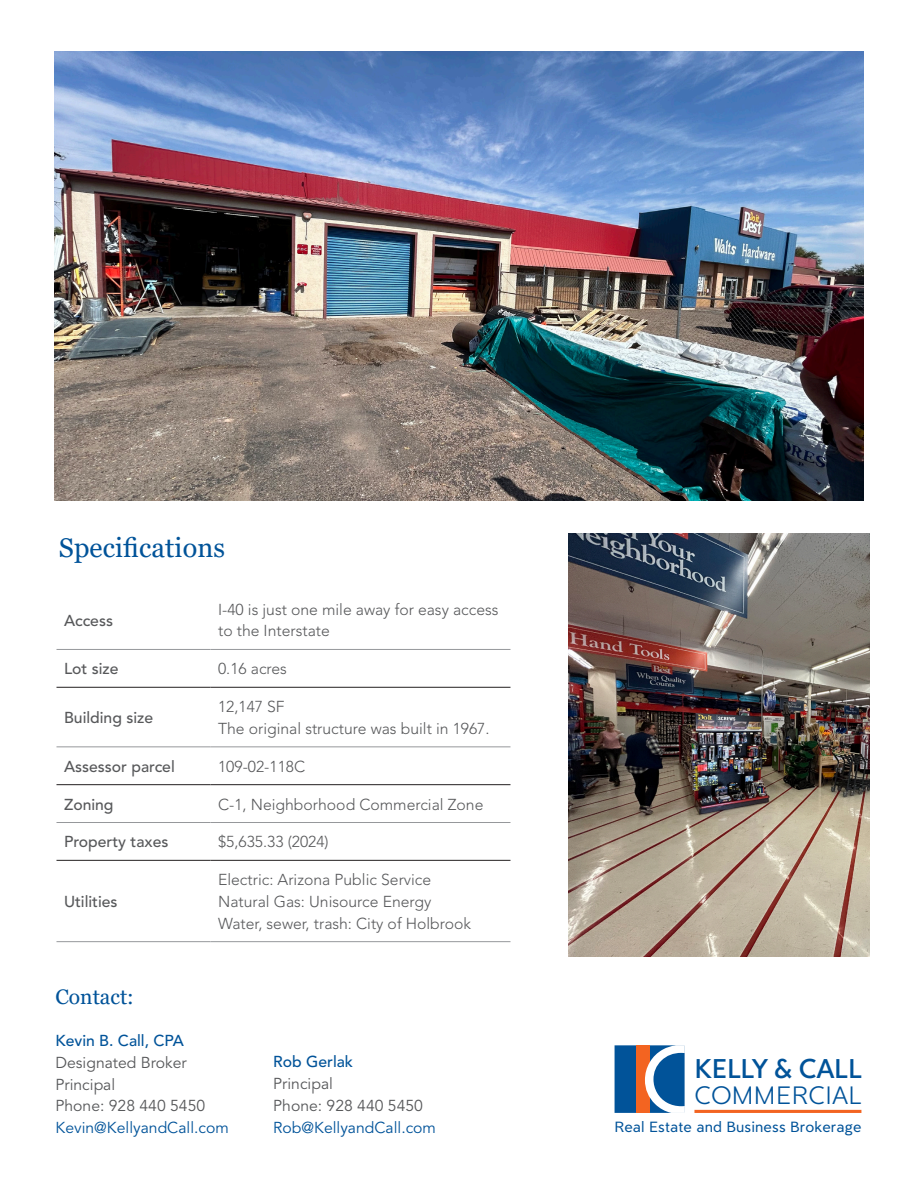
<style>
.page{position:relative;width:918px;height:1188px;background:#fff}
.page>*{position:absolute;margin:0;border:0;box-sizing:border-box;transform-origin:0 0}
.t1{font:500 28.35px "Clarika Geometric";letter-spacing:-.005em;color:#015399}
.Headline{font:27px "Georgia";letter-spacing:.005em;color:#015399}
.t2{font:300 26.25px "Clarika Grotesque";letter-spacing:.02em;color:#015399}
.Body{font:21px "Georgia";color:#015399}
.Specs-Value{font:300 15.75px/21.8px "Avenir LT Pro";color:#57585a}
.Table_1_Label{font:300 15.75px "Avenir LT Pro";color:#57585a}
.Specs-Label{font:500 15.75px "Avenir LT Pro";color:#57585a}
.Body-2{font:15.75px "Avenir LT Pro";color:#57585a}
.Body-3{font:15.75px "Avenir LT Pro";color:#015399}
.Body-4{font:500 15.75px "Avenir LT Pro";color:#015399}
.t3{font:15.45px "Clarika Grotesque";letter-spacing:.01em;color:#015399}
.s1{font-family:"Clarika Grotesque"}
</style>
<div class="page">
<hr style="left:57px;top:649px;width:154px;height:1px;background:#96989b">
<hr style="left:211px;top:649px;width:299px;height:1px;background:#96989b">
<hr style="left:57px;top:746px;width:154px;height:1px;background:#96989b">
<hr style="left:211px;top:746px;width:299px;height:1px;background:#96989b">
<hr style="left:57px;top:822px;width:154px;height:1px;background:#96989b">
<hr style="left:211px;top:822px;width:299px;height:1px;background:#96989b">
<hr style="left:57px;top:941px;width:154px;height:1px;background:#96989b">
<hr style="left:211px;top:941px;width:299px;height:1px;background:#96989b">
<hr style="left:57px;top:687px;width:154px;height:1px;background:#231f20">
<hr style="left:211px;top:687px;width:299px;height:1px;background:#231f20">
<hr style="left:57px;top:784px;width:154px;height:1px;background:#231f20">
<hr style="left:211px;top:784px;width:299px;height:1px;background:#231f20">
<hr style="left:57px;top:860px;width:154px;height:1px;background:#231f20">
<hr style="left:211px;top:860px;width:299px;height:1px;background:#231f20">
<img style="left:54px;top:52px;width:810px;height:449px">
<hr style="left:694px;top:1110px;width:167px;height:3px;background:#f36421">
<svg style="left:615px;top:1045px;width:70px;height:68px"></svg>
<img style="left:568px;top:533px;width:302px;height:424px">
<p class="Headline" style="left:59px;top:531px;width:168px">Specifications</p>
<p class="Specs-Label" style="left:64px;top:611px;width:51px">Access</p>
<p class="Specs-Value" style="left:218px;top:598px;width:282px">I-40 is just one mile away for easy access to the Interstate</p>
<p class="Specs-Label" style="left:64px;top:660px;width:56px">Lot size</p>
<p class="Specs-Value" style="left:218px;top:658px;width:70px">0.16 acres</p>
<p class="Specs-Label" style="left:64px;top:708px;width:91px">Building size</p>
<p class="Specs-Value" style="left:218px;top:696px;width:68px">12,147 SF</p>
<p class="Specs-Value" style="left:218px;top:718px;width:273px">The original structure was built in 1967.</p>
<p class="Specs-Label" style="left:64px;top:757px;width:112px">Assessor parcel</p>
<p class="Specs-Value" style="left:218px;top:755px;width:89px">109-02-118C</p>
<p class="Specs-Label" style="left:64px;top:795px;width:51px">Zoning</p>
<p class="Specs-Value" style="left:218px;top:793px;width:267px">C-1, Neighborhood Commercial Zone</p>
<p class="Specs-Label" style="left:64px;top:833px;width:106px">Property taxes</p>
<p class="Table_1_Label" style="left:218px;top:833px;width:112px">$5,635.33 (2024)</p>
<p class="Specs-Label" style="left:64px;top:892px;width:55px">Utilities</p>
<p class="Body" style="left:56px;top:984px;width:80px">Contact:</p>
<p class="Table_1_Label" style="left:218px;top:870px;width:215px">Electric: Arizona Public Service</p>
<p class="Table_1_Label" style="left:218px;top:892px;width:215px">Natural Gas: Unisource Energy</p>
<p class="Table_1_Label" style="left:218px;top:914px;width:255px">Water, sewer, trash: City of Holbrook</p>
<p class="Body-4" style="left:56px;top:1031px;width:130px">Kevin B. Call, CPA</p>
<p class="Body-2" style="left:56px;top:1053px;width:133px">Designated Broker</p>
<p class="Body-2" style="left:56px;top:1075px;width:61px">Principal</p>
<p class="Body-2" style="left:56px;top:1096px;width:151px">Phone: 928 440 5450</p>
<p class="Body-3" style="left:56px;top:1118px;width:175px">Kevin@KellyandCall.com</p>
<p class="Body-4" style="left:273px;top:1053px;width:81px">Rob Gerlak</p>
<p class="Body-2" style="left:273px;top:1074px;width:61px">Principal</p>
<p class="Body-2" style="left:273px;top:1096px;width:151px">Phone: 928 440 5450</p>
<p class="Body-3" style="left:273px;top:1118px;width:164px">Rob@KellyandCall.com</p>
<p class="t1" style="left:694px;top:1049px;width:169px">KELLY <span class="s1">&amp;</span> CALL</p>
<p class="t2" style="left:694px;top:1078px;width:168px">COMMERCIAL</p>
<p class="t3" style="left:615px;top:1116px;width:248px">Real Estate and Business Brokerage</p>
</div>
